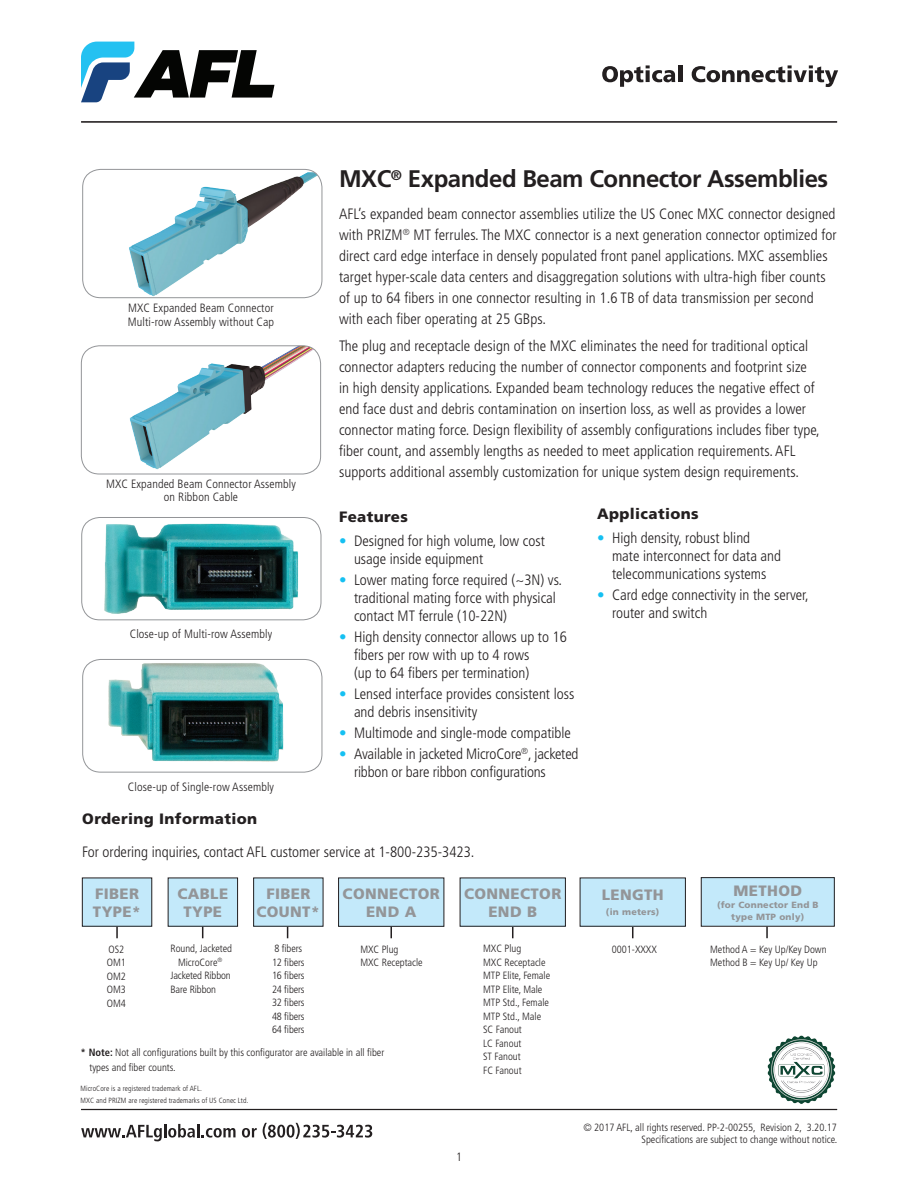
<style>
.page{position:relative;width:918px;height:1188px;background:#fff}
.page>*{position:absolute;margin:0;border:0;box-sizing:border-box;transform-origin:0 0}
.FPP_Product_Title_TO{font:700 24px "Frutiger LT Std";letter-spacing:-.02em;color:#231f20}
.FPP_Body_Text{font:300 condensed 15px/21px "Frutiger";letter-spacing:.005em;color:#231f20}
.FPP_Bullits{font:300 condensed 15px/18px "Frutiger LT Std";color:#231f20}
.FPP_Matrix_Box_Text{font:900 15px/18px "Frutiger LT Std";letter-spacing:.025em;color:#939598;text-align:center}
.FPP_Body_Text-2{font:300 condensed 15px "Frutiger LT Std";color:#231f20}
.FPP_Subhead{font:900 15px "Frutiger LT Std";letter-spacing:.025em;color:#231f20}
.FPP_Caption{font:300 condensed 12px/13.5px "Frutiger";letter-spacing:.01em;color:#231f20}
.t1{font:300 condensed 12px "Frutiger LT Std";color:#231f20}
.t2{font:300 condensed 10.5px/12px "Frutiger LT Std";color:#231f20;text-align:right}
.FPP_Table_Body_Text{font:300 condensed 10.5px/15px "Frutiger";color:#231f20}
.FPP_Matrix_Box_Text-2{font:900 9px/12px "Frutiger LT Std";letter-spacing:.025em;color:#939598;text-align:center}
.FPP_Body_Text-3{font:300 condensed 7.5px "Frutiger LT Std";letter-spacing:.01em;color:#231f20}
.s1{color:#15c0f2}
.s2{font-weight:700}
</style>
<div class="page">
<svg style="left:81px;top:42px;width:193px;height:60px"></svg>
<svg style="left:81px;top:1124px;width:155px;height:17px"></svg>
<svg style="left:242px;top:1128px;width:15px;height:10px"></svg>
<svg style="left:263px;top:1123px;width:109px;height:16px"></svg>
<hr style="left:81px;top:121px;width:756px;height:1px;background:#231f20">
<hr style="left:81px;top:1109px;width:756px;height:1px;background:#231f20">
<svg style="left:602px;top:65px;width:73px;height:22px"></svg>
<hr style="left:678px;top:65px;width:4px;height:17px;background:#231f20">
<svg style="left:692px;top:65px;width:146px;height:22px"></svg>
<img style="left:82px;top:517px;width:235px;height:103px">
<div style="left:81px;top:517px;width:240px;height:103px;border:1px solid #939598;border-radius:18px"></div>
<img style="left:129px;top:172px;width:190px;height:126px">
<div style="left:82px;top:169px;width:240px;height:129px;border:1px solid #939598;border-radius:18px"></div>
<img style="left:129px;top:346px;width:192px;height:128px">
<div style="left:81px;top:345px;width:240px;height:129px;border:1px solid #939598;border-radius:18px"></div>
<img style="left:767px;top:1035px;width:69px;height:69px">
<div style="left:82px;top:878px;width:70px;height:48px;background:#c3e9fa"></div>
<div style="left:82px;top:878px;width:70px;height:49px;border:1px solid #231f20"></div>
<div style="left:168px;top:878px;width:70px;height:48px;background:#c3e9fa"></div>
<div style="left:168px;top:878px;width:70px;height:49px;border:1px solid #231f20"></div>
<div style="left:254px;top:878px;width:69px;height:48px;background:#c3e9fa"></div>
<div style="left:253px;top:878px;width:70px;height:49px;border:1px solid #231f20"></div>
<div style="left:339px;top:878px;width:105px;height:48px;background:#c3e9fa"></div>
<div style="left:338px;top:878px;width:106px;height:49px;border:1px solid #231f20"></div>
<div style="left:701px;top:878px;width:133px;height:48px;background:#c3e9fa"></div>
<div style="left:701px;top:877px;width:134px;height:50px;border:1px solid #231f20"></div>
<svg style="left:116px;top:927px;width:2px;height:11px"></svg>
<svg style="left:390px;top:927px;width:2px;height:11px"></svg>
<svg style="left:766px;top:927px;width:2px;height:11px"></svg>
<div style="left:460px;top:878px;width:105px;height:48px;background:#c3e9fa"></div>
<div style="left:460px;top:878px;width:106px;height:49px;border:1px solid #231f20"></div>
<div style="left:580px;top:878px;width:105px;height:48px;background:#c3e9fa"></div>
<div style="left:580px;top:878px;width:106px;height:49px;border:1px solid #231f20"></div>
<img style="left:83px;top:659px;width:201px;height:113px">
<div style="left:82px;top:659px;width:240px;height:114px;border:1px solid #939598;border-radius:18px"></div>
<p class="FPP_Caption" style="left:128px;top:301px;width:148px">MXC Expanded Beam Connector<br>Multi-row Assembly without Cap</p>
<p class="FPP_Caption" style="left:106px;top:477px;width:191px;text-align:center">MXC Expanded Beam Connector Assembly on Ribbon Cable</p>
<p class="FPP_Caption" style="left:130px;top:627px;width:144px">Close-up of Multi-row Assembly</p>
<p class="FPP_Caption" style="left:128px;top:780px;width:148px">Close-up of Single-row Assembly</p>
<p class="FPP_Product_Title_TO" style="left:339px;top:165px;width:491px">MXC<sup>®</sup> Expanded Beam Connector Assemblies</p>
<p class="FPP_Body_Text" style="left:339px;top:203px;width:499px">AFL’s expanded beam connector assemblies utilize the US Conec MXC connector designed with PRIZM<sup>®</sup> MT ferrules. The MXC connector is a next generation connector optimized for direct card edge interface in densely populated front panel applications. MXC assemblies target hyper-scale data centers and disaggregation solutions with ultra-high fiber counts of up to 64 fibers in one connector resulting in 1.6 TB of data transmission per second with each fiber operating at 25 GBps.</p>
<p class="FPP_Body_Text" style="left:339px;top:336px;width:482px">The plug and receptacle design of the MXC eliminates the need for traditional optical connector adapters reducing the number of connector components and footprint size in high density applications. Expanded beam technology reduces the negative effect of end face dust and debris contamination on insertion loss, as well as provides a lower connector mating force. Design flexibility of assembly configurations includes fiber type, fiber count, and assembly lengths as needed to meet application requirements. AFL supports additional assembly customization for unique system design requirements.</p>
<p class="FPP_Subhead" style="left:339px;top:507px;width:71px">Features</p>
<p class="FPP_Bullits" style="left:354px;top:532px;width:192px;text-indent:-15px"><span class="s1">•</span> Designed for high volume, low cost usage inside equipment</p>
<p class="FPP_Bullits" style="left:354px;top:571px;width:210px;text-indent:-15px"><span class="s1">•</span> Lower mating force required (~3N) vs. traditional mating force with physical contact MT ferrule (10-22N)</p>
<p class="FPP_Bullits" style="left:354px;top:628px;width:215px;text-indent:-15px"><span class="s1">•</span> High density connector allows up to 16 fibers per row with up to 4 rows<br>(up to 64 fibers per termination)</p>
<p class="FPP_Bullits" style="left:354px;top:685px;width:222px;text-indent:-15px"><span class="s1">•</span> Lensed interface provides consistent loss and debris insensitivity</p>
<p class="FPP_Bullits" style="left:339px;top:724px;width:234px"><span class="s1">•</span> Multimode and single-mode compatible</p>
<p class="FPP_Bullits" style="left:354px;top:745px;width:226px;text-indent:-15px"><span class="s1">•</span> Available in jacketed MicroCore<sup>®</sup>, jacketed ribbon or bare ribbon configurations</p>
<p class="FPP_Subhead" style="left:597px;top:505px;width:103px">Applications</p>
<p class="FPP_Bullits" style="left:612px;top:529px;width:171px;text-indent:-15px"><span class="s1">•</span> High density, robust blind mate interconnect for data and telecommunications systems</p>
<p class="FPP_Bullits" style="left:612px;top:586px;width:198px;text-indent:-15px"><span class="s1">•</span> Card edge connectivity in the server, router and switch</p>
<p class="FPP_Subhead" style="left:82px;top:810px;width:176px">Ordering Information</p>
<p class="FPP_Body_Text-2" style="left:82px;top:843px;width:394px">For ordering inquiries, contact AFL customer service at 1-800-235-3423.</p>
<p class="FPP_Matrix_Box_Text" style="left:95px;top:884px;width:46px">FIBER</p>
<p class="FPP_Matrix_Box_Text" style="left:93px;top:902px;width:50px">TYPE*</p>
<p class="FPP_Matrix_Box_Text" style="left:178px;top:884px;width:52px">CABLE</p>
<p class="FPP_Matrix_Box_Text" style="left:184px;top:902px;width:40px">TYPE</p>
<p class="FPP_Matrix_Box_Text" style="left:257px;top:884px;width:65px">FIBER<br>COUNT*</p>
<p class="FPP_Matrix_Box_Text" style="left:343px;top:884px;width:99px">CONNECTOR<br>END A</p>
<p class="FPP_Matrix_Box_Text" style="left:734px;top:881px;width:70px">METHOD</p>
<p class="FPP_Matrix_Box_Text" style="left:464px;top:884px;width:99px">CONNECTOR<br>END B</p>
<p class="FPP_Matrix_Box_Text" style="left:602px;top:886px;width:63px">LENGTH</p>
<p class="FPP_Matrix_Box_Text-2" style="left:717px;top:898px;width:103px">(for Connector End B type MTP only)</p>
<p class="FPP_Matrix_Box_Text-2" style="left:606px;top:906px;width:55px">(in meters)</p>
<p class="t2" style="left:109px;top:943px;width:17px">OS2</p>
<p class="t2" style="left:107px;top:957px;width:21px">OM1</p>
<p class="t2" style="left:107px;top:970px;width:21px">OM2</p>
<p class="t2" style="left:107px;top:984px;width:21px">OM3</p>
<p class="t2" style="left:107px;top:997px;width:21px">OM4</p>
<p class="t2" style="left:170px;top:942px;width:63px;line-height:13.5px;text-align:center">Round, Jacketed<br>MicroCore<sup>®</sup></p>
<p class="t2" style="left:170px;top:970px;width:62px">Jacketed Ribbon</p>
<p class="t2" style="left:170px;top:983px;width:47px">Bare Ribbon</p>
<p class="t2" style="left:274px;top:943px;width:29px">8 fibers</p>
<p class="t2" style="left:272px;top:956px;width:34px">12 fibers</p>
<p class="t2" style="left:272px;top:970px;width:34px">16 fibers</p>
<p class="t2" style="left:272px;top:983px;width:34px">24 fibers</p>
<p class="t2" style="left:272px;top:997px;width:34px">32 fibers</p>
<p class="t2" style="left:272px;top:1010px;width:34px">48 fibers</p>
<p class="t2" style="left:272px;top:1024px;width:34px">64 fibers</p>
<p class="t2" style="left:360px;top:943px;width:40px">MXC Plug</p>
<p class="t2" style="left:360px;top:957px;width:64px">MXC Receptacle</p>
<p class="FPP_Table_Body_Text" style="left:90px;top:1045px;width:296px;text-indent:-9px"><span class="s2">* Note:</span> Not all configurations built by this configurator are available in all fiber types and fiber counts.</p>
<p class="FPP_Body_Text-3" style="left:81px;top:1084px;width:123px">MicroCore is a registered trademark of AFL.</p>
<p class="FPP_Body_Text-3" style="left:81px;top:1096px;width:169px">MXC and PRIZM are registered trademarks of US Conec Ltd.</p>
<p class="t2" style="left:483px;top:943px;width:40px">MXC Plug</p>
<p class="t2" style="left:483px;top:956px;width:64px">MXC Receptacle</p>
<p class="t2" style="left:483px;top:970px;width:69px">MTP Elite, Female</p>
<p class="t2" style="left:483px;top:983px;width:61px">MTP Elite, Male</p>
<p class="t2" style="left:483px;top:997px;width:67px">MTP Std., Female</p>
<p class="t2" style="left:483px;top:1010px;width:60px">MTP Std., Male</p>
<p class="t2" style="left:483px;top:1024px;width:40px">SC Fanout</p>
<p class="t2" style="left:483px;top:1037px;width:40px">LC Fanout</p>
<p class="t2" style="left:483px;top:1051px;width:39px">ST Fanout</p>
<p class="t2" style="left:483px;top:1064px;width:40px">FC Fanout</p>
<p class="t1" style="left:456px;top:1150px;width:7px">1</p>
<p class="t2" style="left:612px;top:943px;width:47px">0001-XXXX</p>
<p class="t2" style="left:710px;top:943px;width:118px">Method A = Key Up/Key Down</p>
<p class="t2" style="left:710px;top:957px;width:109px">Method B = Key Up/ Key Up</p>
<p class="t2" style="left:583px;top:1122px;width:256px">© 2017 AFL, all rights reserved. PP-2-00255, Revision 2, 3.20.17<br>Specifications are subject to change without notice.</p>
</div>
